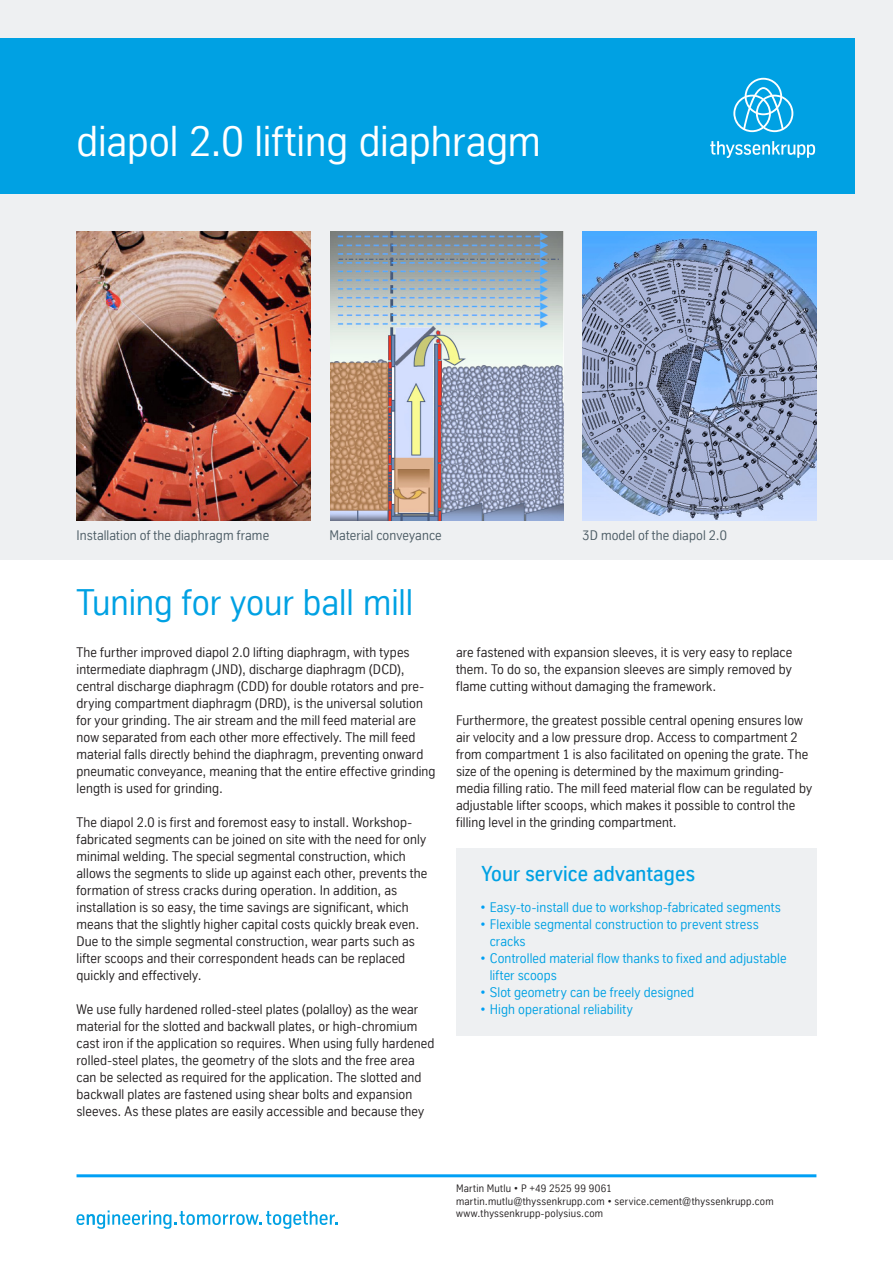
<style>
.page{position:relative;width:893px;height:1263px;background:#fff}
.page>*{position:absolute;margin:0;border:0;box-sizing:border-box;transform-origin:0 0}
.Header_Headline{font:42px "TK Type";letter-spacing:-.005em;color:#fff}
.Headline_25pt{font:36px "TK Type";letter-spacing:-.005em;color:#00a1e3}
.Subline_14pt{font:500 21px "TK Type";letter-spacing:.005em;color:#00a1e3}
.Copy_9pt_Regular{font:13.5px/17px "TK Type";letter-spacing:.005em;color:#231f20}
.Copy_9pt_Regular_Bul{font:13.5px/17px "TK Type";letter-spacing:.01em;color:#00a1e3}
.Infobox_7_5pt_Regula{font:13.5px "TK Type";letter-spacing:.005em;color:#4c5c65}
.Footer_7pt_Regular{font:10.5px "TK Type";letter-spacing:.025em;color:#231f20}
.s1{color:#00a0f5}
</style>
<div class="page">
<div style="left:0;top:0;width:893px;height:559px;background:#eef0f2"></div>
<svg style="left:76px;top:1210px;width:261px;height:19px"></svg>
<hr style="left:77px;top:1174px;width:739px;height:3px;background:#00a0f5">
<div style="left:0;top:38px;width:855px;height:155px;background:#00a1e3"></div>
<svg style="left:733px;top:78px;width:60px;height:54px"></svg>
<svg style="left:710px;top:141px;width:105px;height:17px"></svg>
<div style="left:456px;top:848px;width:360px;height:188px;background:#eef0f2"></div>
<img style="left:77px;top:232px;width:233px;height:289px">
<img style="left:330px;top:232px;width:233px;height:289px">
<img style="left:583px;top:232px;width:233px;height:289px">
<p class="Header_Headline" style="left:77px;top:118px;width:466px">diapol 2.0 lifting diaphragm</p>
<p class="Infobox_7_5pt_Regula" style="left:77px;top:527px;width:194px">Installation of the diaphragm frame</p>
<p class="Infobox_7_5pt_Regula" style="left:330px;top:527px;width:114px">Material conveyance</p>
<p class="Infobox_7_5pt_Regula" style="left:583px;top:527px;width:146px">3D model of the diapol 2.0</p>
<p class="Headline_25pt" style="left:77px;top:582px;width:338px">Tuning for your ball mill</p>
<p class="Copy_9pt_Regular" style="left:77px;top:644px;width:360px">The further improved diapol 2.0 lifting diaphragm, with types intermediate diaphragm (JND), discharge diaphragm (DCD), central discharge diaphragm (CDD) for double rotators and pre&shy;drying compartment diaphragm (DRD), is the universal solution for your grinding. The air stream and the mill feed material are now separated from each other more effectively. The mill feed material falls directly behind the diaphragm, preventing onward pneumatic conveyance, meaning that the entire effective grinding length is used for grinding.</p>
<p class="Copy_9pt_Regular" style="left:77px;top:814px;width:352px">The diapol 2.0 is first and foremost easy to install. Workshop&shy;fabricated segments can be joined on site with the need for only minimal welding. The special segmental construction, which allows the segments to slide up against each other, prevents the formation of stress cracks during operation. In addition, as installation is so easy, the time savings are significant, which means that the slightly higher capital costs quickly break even.<br>Due to the simple segmental construction, wear parts such as lifter scoops and their correspondent heads can be replaced quickly and effectively.</p>
<p class="Copy_9pt_Regular" style="left:77px;top:1001px;width:359px">We use fully hardened rolled-steel plates (polalloy) as the wear material for the slotted and backwall plates, or high-chromium cast iron if the application so requires. When using fully hardened rolled-steel plates, the geometry of the slots and the free area can be selected as required for the application. The slotted and backwall plates are fastened using shear bolts and expansion sleeves. As these plates are easily accessible and because they</p>
<p class="Copy_9pt_Regular" style="left:456px;top:644px;width:338px;text-align:justify">are fastened with expansion sleeves, it is very easy to replace them. To do so, the expansion sleeves are simply removed by flame cutting without damaging the framework.</p>
<p class="Copy_9pt_Regular" style="left:456px;top:712px;width:358px">Furthermore, the greatest possible central opening ensures low air velocity and a low pressure drop. Access to compartment 2 from compartment 1 is also facilitated on opening the grate. The size of the opening is determined by the maximum grinding&shy;media filling ratio. The mill feed material flow can be regulated by adjustable lifter scoops, which makes it possible to control the filling level in the grinding compartment.</p>
<p class="Subline_14pt" style="left:481px;top:862px;width:215px">Your service advantages</p>
<p class="Copy_9pt_Regular_Bul" style="left:480px;top:899px;width:302px"><span class="s1">•</span> Easy-to-install due to workshop-fabricated segments</p>
<p class="Copy_9pt_Regular_Bul" style="left:490px;top:916px;width:270px;text-indent:-10px"><span class="s1">•</span> Flexible segmental construction to prevent stress cracks</p>
<p class="Copy_9pt_Regular_Bul" style="left:490px;top:950px;width:298px;text-indent:-10px"><span class="s1">•</span> Controlled material flow thanks to fixed and adjustable lifter scoops</p>
<p class="Copy_9pt_Regular_Bul" style="left:480px;top:984px;width:215px"><span class="s1">•</span> Slot geometry can be freely designed</p>
<p class="Copy_9pt_Regular_Bul" style="left:480px;top:1001px;width:154px"><span class="s1">•</span> High operational reliability</p>
<p class="Footer_7pt_Regular" style="left:456px;top:1182px;width:157px">Martin Mutlu • P +49 2525 99 9061</p>
<p class="Footer_7pt_Regular" style="left:456px;top:1195px;width:319px">martin.mutlu@thyssenkrupp.com • service.cement@thyssenkrupp.com</p>
<p class="Footer_7pt_Regular" style="left:456px;top:1208px;width:149px">www.thyssenkrupp-polysius.com</p>
</div>
